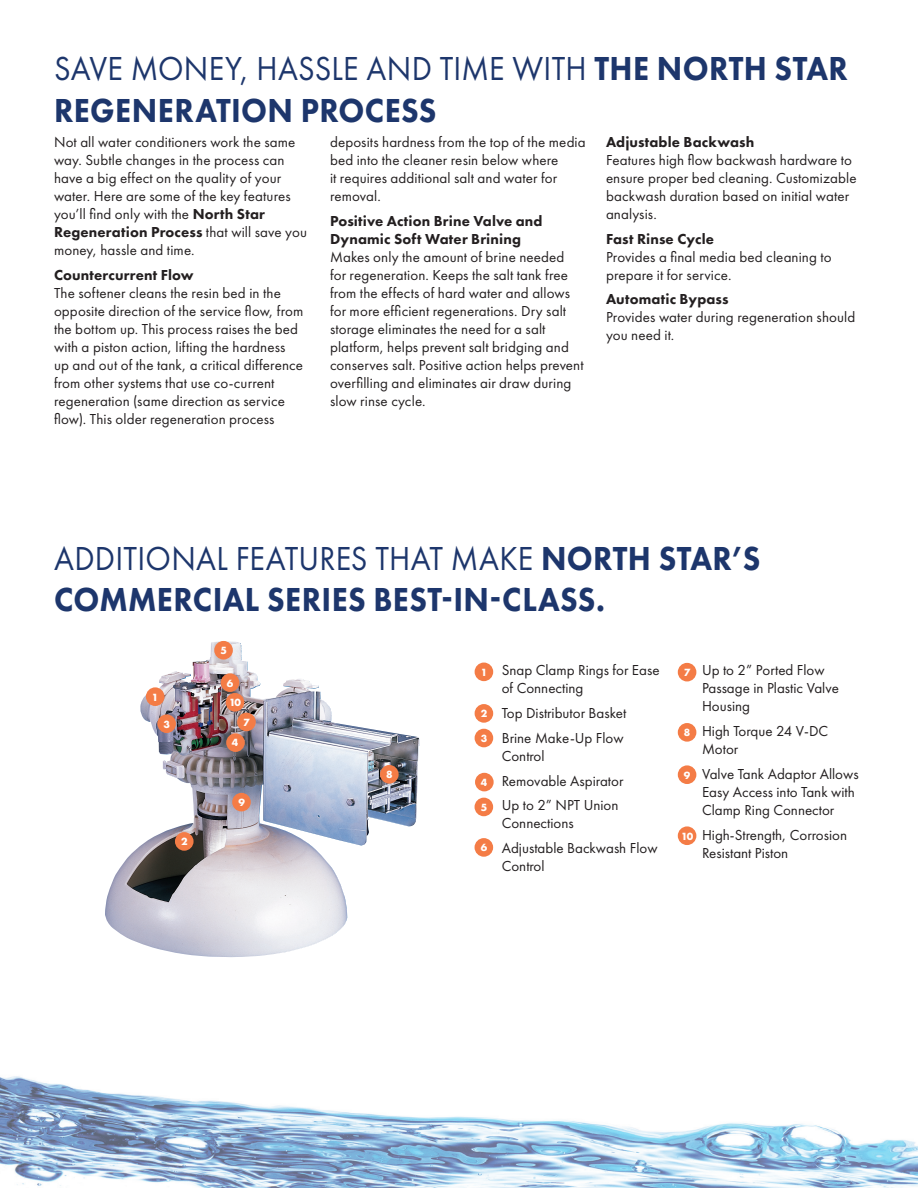
<style>
.page{position:relative;width:918px;height:1188px;background:#fff}
.page>*{position:absolute;margin:0;border:0;box-sizing:border-box;transform-origin:0 0}
.t1{font:800 34.5px/41.4px "Futura PT";letter-spacing:.01em;color:#1d366c;scale:.93 1}
.t2{font:15px/18px "Futura PT";letter-spacing:.005em;color:#231f20}
.t3{font:800 15px/18px "Futura PT";letter-spacing:.01em;color:#231f20}
.t4{font:700 10.8px "Futura PT";color:#fff}
.s1{font-weight:400}
.s2{font-weight:800}
</style>
<div class="page">
<img style="left:0;top:1076px;width:918px;height:112px">
<img style="left:105px;top:641px;width:314px;height:316px">
<div style="left:146px;top:687px;width:19px;height:19px;background:#f47c46;border-radius:50%"></div>
<div style="left:175px;top:832px;width:19px;height:19px;background:#f47c46;border-radius:50%"></div>
<div style="left:157px;top:714px;width:19px;height:19px;background:#f47c46;border-radius:50%"></div>
<div style="left:214px;top:641px;width:19px;height:19px;background:#f47c46;border-radius:50%"></div>
<div style="left:221px;top:673px;width:18px;height:19px;background:#f47c46;border-radius:50%"></div>
<div style="left:237px;top:713px;width:19px;height:18px;background:#f47c46;border-radius:50%"></div>
<div style="left:226px;top:733px;width:19px;height:19px;background:#f47c46;border-radius:50%"></div>
<div style="left:380px;top:765px;width:19px;height:19px;background:#f47c46;border-radius:50%"></div>
<div style="left:232px;top:793px;width:19px;height:18px;background:#f47c46;border-radius:50%"></div>
<div style="left:475px;top:663px;width:18px;height:18px;background:#f47c46;border-radius:50%"></div>
<div style="left:475px;top:704px;width:18px;height:19px;background:#f47c46;border-radius:50%"></div>
<div style="left:475px;top:729px;width:18px;height:18px;background:#f47c46;border-radius:50%"></div>
<div style="left:475px;top:798px;width:18px;height:18px;background:#f47c46;border-radius:50%"></div>
<div style="left:475px;top:838px;width:18px;height:19px;background:#f47c46;border-radius:50%"></div>
<div style="left:678px;top:663px;width:18px;height:18px;background:#f47c46;border-radius:50%"></div>
<div style="left:475px;top:773px;width:19px;height:18px;background:#f47c46;border-radius:50%"></div>
<div style="left:678px;top:723px;width:18px;height:19px;background:#f47c46;border-radius:50%"></div>
<div style="left:678px;top:765px;width:18px;height:19px;background:#f47c46;border-radius:50%"></div>
<div style="left:678px;top:826px;width:18px;height:19px;background:#f47c46;border-radius:50%"></div>
<div style="left:226px;top:693px;width:18px;height:19px;background:#f47c46;border-radius:50%"></div>
<h1 class="t1" style="left:54px;top:48px;width:855px"><span class="s1">SAVE MONEY, HASSLE AND TIME WITH</span> THE NORTH STAR<br>REGENERATION PROCESS</h1>
<p class="t2" style="left:54px;top:133px;width:255px">Not all water conditioners work the same way. Subtle changes in the process can have a big effect on the quality of your water. Here are some of the key features you’ll find only with the <span class="s2">North Star Regeneration Process</span> that will save you money, hassle and time.</p>
<p class="t3" style="left:54px;top:265px;width:141px">Countercurrent Flow</p>
<p class="t2" style="left:54px;top:284px;width:251px">The softener cleans the resin bed in the opposite direction of the service flow, from the bottom up. This process raises the bed with a piston action, lifting the hardness up and out of the tank, a critical difference from other systems that use co-current regeneration (same direction as service flow). This older regeneration process</p>
<p class="t2" style="left:330px;top:133px;width:257px">deposits hardness from the top of the media bed into the cleaner resin below where<br>it requires additional salt and water for removal.</p>
<p class="t3" style="left:330px;top:211px;width:214px">Positive Action Brine Valve and<br>Dynamic Soft Water Brining</p>
<p class="t2" style="left:330px;top:248px;width:255px">Makes only the amount of brine needed for regeneration. Keeps the salt tank free from the effects of hard water and allows for more efficient regenerations. Dry salt storage eliminates the need for a salt platform, helps prevent salt bridging and conserves salt. Positive action helps prevent overfilling and eliminates air draw during slow rinse cycle.</p>
<p class="t3" style="left:606px;top:133px;width:150px">Adjustable Backwash</p>
<p class="t2" style="left:606px;top:151px;width:252px">Features high flow backwash hardware to ensure proper bed cleaning. Customizable backwash duration based on initial water analysis.</p>
<p class="t3" style="left:606px;top:229px;width:110px">Fast Rinse Cycle</p>
<p class="t2" style="left:606px;top:248px;width:227px">Provides a final media bed cleaning to prepare it for service.</p>
<p class="t3" style="left:606px;top:290px;width:124px">Automatic Bypass</p>
<p class="t2" style="left:606px;top:308px;width:251px">Provides water during regeneration should you need it.</p>
<h1 class="t1" style="left:54px;top:537px;width:761px"><span class="s1">ADDITIONAL FEATURES THAT MAKE</span> NORTH STAR’S<br>COMMERCIAL SERIES BEST-IN-CLASS.</h1>
<p class="t4" style="left:152px;top:690px;width:8px">1</p>
<p class="t4" style="left:163px;top:717px;width:8px">3</p>
<p class="t4" style="left:181px;top:834px;width:8px">2</p>
<p class="t4" style="left:220px;top:644px;width:8px">5</p>
<p class="t4" style="left:227px;top:676px;width:8px">6</p>
<p class="t4" style="left:229px;top:696px;width:14px">10</p>
<p class="t4" style="left:243px;top:715px;width:8px">7</p>
<p class="t4" style="left:232px;top:735px;width:8px">4</p>
<p class="t4" style="left:238px;top:795px;width:8px">9</p>
<p class="t4" style="left:386px;top:768px;width:8px">8</p>
<p class="t4" style="left:481px;top:665px;width:8px">1</p>
<p class="t4" style="left:481px;top:706px;width:8px">2</p>
<p class="t4" style="left:481px;top:732px;width:8px">3</p>
<p class="t4" style="left:481px;top:775px;width:8px">4</p>
<p class="t4" style="left:481px;top:800px;width:8px">5</p>
<p class="t4" style="left:481px;top:841px;width:8px">6</p>
<p class="t2" style="left:502px;top:661px;width:159px">Snap Clamp Rings for Ease of Connecting</p>
<p class="t2" style="left:502px;top:701px;width:126px;line-height:24.8px">Top Distributor Basket<br>Brine Make-Up Flow</p>
<p class="t2" style="left:502px;top:744px;width:123px;line-height:24.8px">Control<br>Removable Aspirator<br>Up to 2” NPT Union</p>
<p class="t2" style="left:502px;top:811px;width:157px;line-height:24.8px">Connections<br>Adjustable Backwash Flow</p>
<p class="t2" style="left:502px;top:857px;width:44px">Control</p>
<p class="t4" style="left:684px;top:665px;width:8px">7</p>
<p class="t4" style="left:684px;top:726px;width:8px">8</p>
<p class="t4" style="left:684px;top:768px;width:8px">9</p>
<p class="t4" style="left:681px;top:829px;width:14px">10</p>
<p class="t2" style="left:702px;top:661px;width:138px">Up to 2” Ported Flow<br>Passage in Plastic Valve<br>Housing</p>
<p class="t2" style="left:702px;top:722px;width:128px">High Torque 24 V-DC<br>Motor</p>
<p class="t2" style="left:702px;top:765px;width:158px">Valve Tank Adaptor Allows<br>Easy Access into Tank with<br>Clamp Ring Connector</p>
<p class="t2" style="left:702px;top:826px;width:147px">High-Strength, Corrosion<br>Resistant Piston</p>
</div>
